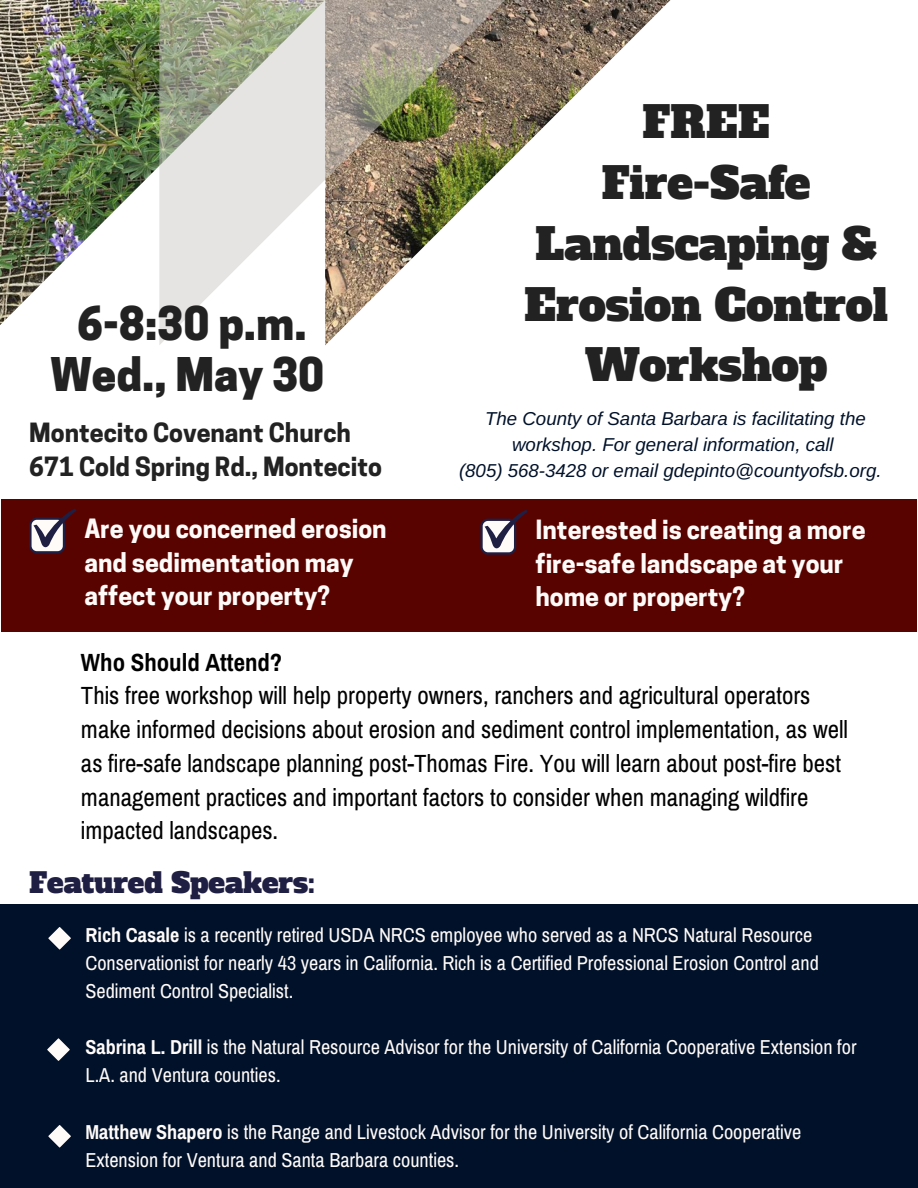
<style>
.page{position:relative;width:918px;height:1188px;background:#fff}
.page>*{position:absolute;margin:0;border:0;box-sizing:border-box;transform-origin:0 0}
.t1{font:43.65px/60.8px "Alfa Slab One";color:#222;text-align:center}
.t2{font:800 43.65px/50.7px "Cooper Hewitt";color:#222;text-align:center}
.t3{font:28.05px "Alfa Slab One";color:#1f1e43}
.t4{font:24.9px/33.8px "Archivo Narrow";color:#000}
.t5{font:700 24.9px/33.8px "Cooper Hewitt";color:#fffbf9}
.t6{font:700 24.9px/33.8px "Cooper Hewitt";color:#222}
.t7{font:700 24.9px "Archivo Narrow";color:#000}
.t8{font:20.25px/28.2px "Archivo Narrow";color:#fffbf9}
.t9{font:italic 18.75px/25.8px "Arimo";color:#001129;text-align:center}
.s1{font-weight:700}
</style>
<div class="page">
<img style="left:0;top:0;width:159px;height:325px">
<img style="left:505px;top:0;width:165px;height:166px">
<img style="left:159px;top:0;width:346px;height:345px">
<div style="left:1px;top:500px;width:916px;height:132px;background:#590300"></div>
<div style="left:0;top:904px;width:918px;height:284px;background:#001129"></div>
<svg style="left:29px;top:509px;width:47px;height:45px"></svg>
<svg style="left:480px;top:510px;width:48px;height:45px"></svg>
<svg style="left:48px;top:927px;width:23px;height:23px"></svg>
<svg style="left:47px;top:1038px;width:23px;height:23px"></svg>
<svg style="left:48px;top:1125px;width:23px;height:23px"></svg>
<h1 class="t2" style="left:51px;top:304px;width:275px">6-8:30 p.m.<br>Wed., May 30</h1>
<p class="t6" style="left:29px;top:419px;width:354px">Montecito Covenant Church<br>671 Cold Spring Rd., Montecito</p>
<p class="t5" style="left:84px;top:515px;width:304px">Are you concerned erosion and sedimentation may affect your property?</p>
<h1 class="t1" style="left:524px;top:93px;width:365px">FREE<br>Fire-Safe<br>Landscaping &amp;<br>Erosion Control<br>Workshop</h1>
<p class="t9" style="left:459px;top:406px;width:424px">The County of Santa Barbara is facilitating the workshop. For general information, call<br>(805) 568-3428 or email gdepinto@countyofsb.org.</p>
<p class="t5" style="left:536px;top:516px;width:332px">Interested is creating a more fire-safe landscape at your home or property?</p>
<p class="t7" style="left:81px;top:647px;width:203px">Who Should Attend?</p>
<p class="t4" style="left:81px;top:678px;width:769px">This free workshop will help property owners, ranchers and agricultural operators make informed decisions about erosion and sediment control implementation, as well as fire-safe landscape planning post-Thomas Fire. You will learn about post-fire best management practices and important factors to consider when managing wildfire impacted landscapes.</p>
<h2 class="t3" style="left:29px;top:864px;width:287px">Featured Speakers:</h2>
<p class="t8" style="left:85px;top:920px;width:735px"><span class="s1">Rich Casale</span> is a recently retired USDA NRCS employee who served as a NRCS Natural Resource<br>Conservationist for nearly 43 years in California. Rich is a Certified Professional Erosion Control and<br>Sediment Control Specialist.</p>
<p class="t8" style="left:85px;top:1033px;width:773px"><span class="s1">Sabrina L. Drill</span> is the Natural Resource Advisor for the University of California Cooperative Extension for<br>L.A. and Ventura counties.</p>
<p class="t8" style="left:85px;top:1117px;width:717px"><span class="s1">Matthew Shapero</span> is the Range and Livestock Advisor for the University of California Cooperative<br>Extension for Ventura and Santa Barbara counties.</p>
</div>
